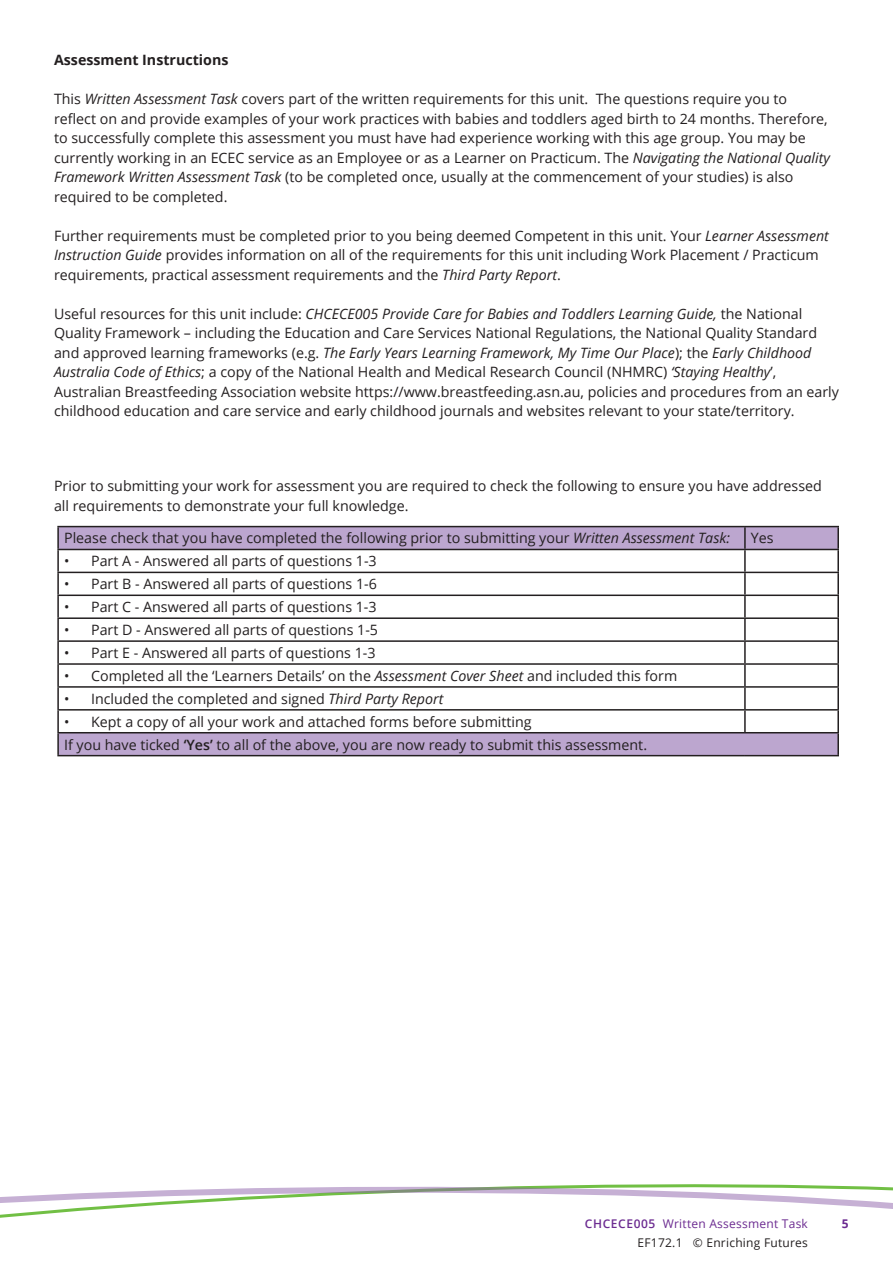
<style>
.page{position:relative;width:893px;height:1263px;background:#fff}
.page>*{position:absolute;margin:0;border:0;box-sizing:border-box;transform-origin:0 0}
.Paragraph_text{font:14.25px/19.5px "Open Sans";color:#231f20}
.Paragraph_text-2{font:700 14.25px "Open Sans";color:#231f20}
.t1{font:12px "Open Sans";letter-spacing:.02em;color:#6c2c91}
.t2{font:12px "Open Sans";letter-spacing:.02em;color:#231f20}
.t3{font:700 12px "Open Sans";color:#6c2c91}
.s1{font-style:italic}
.s2{font-weight:600}
</style>
<div class="page">
<svg style="left:0;top:1184px;width:893px;height:34px"></svg>
<svg style="left:59px;top:527px;width:778px;height:228px"></svg>
<hr style="left:57px;top:526px;width:688px;height:1px;background:#231f20">
<hr style="left:57px;top:527px;width:2px;height:22px;background:#231f20">
<hr style="left:745px;top:526px;width:94px;height:1px;background:#231f20">
<hr style="left:744px;top:527px;width:2px;height:22px;background:#231f20">
<hr style="left:837px;top:527px;width:2px;height:22px;background:#231f20">
<hr style="left:57px;top:549px;width:688px;height:1px;background:#231f20">
<hr style="left:57px;top:550px;width:2px;height:22px;background:#231f20">
<hr style="left:745px;top:549px;width:94px;height:1px;background:#231f20">
<hr style="left:744px;top:550px;width:2px;height:22px;background:#231f20">
<hr style="left:837px;top:550px;width:2px;height:22px;background:#231f20">
<hr style="left:57px;top:572px;width:688px;height:1px;background:#231f20">
<hr style="left:57px;top:573px;width:2px;height:21px;background:#231f20">
<hr style="left:745px;top:572px;width:94px;height:1px;background:#231f20">
<hr style="left:744px;top:573px;width:2px;height:21px;background:#231f20">
<hr style="left:837px;top:573px;width:2px;height:21px;background:#231f20">
<hr style="left:57px;top:594px;width:688px;height:2px;background:#231f20">
<hr style="left:57px;top:596px;width:2px;height:21px;background:#231f20">
<hr style="left:745px;top:594px;width:94px;height:2px;background:#231f20">
<hr style="left:744px;top:596px;width:2px;height:21px;background:#231f20">
<hr style="left:837px;top:596px;width:2px;height:21px;background:#231f20">
<hr style="left:57px;top:617px;width:688px;height:2px;background:#231f20">
<hr style="left:57px;top:619px;width:2px;height:21px;background:#231f20">
<hr style="left:745px;top:617px;width:94px;height:2px;background:#231f20">
<hr style="left:744px;top:619px;width:2px;height:21px;background:#231f20">
<hr style="left:837px;top:619px;width:2px;height:21px;background:#231f20">
<hr style="left:57px;top:640px;width:688px;height:2px;background:#231f20">
<hr style="left:57px;top:642px;width:2px;height:21px;background:#231f20">
<hr style="left:745px;top:640px;width:94px;height:2px;background:#231f20">
<hr style="left:744px;top:642px;width:2px;height:21px;background:#231f20">
<hr style="left:837px;top:642px;width:2px;height:21px;background:#231f20">
<hr style="left:57px;top:663px;width:688px;height:2px;background:#231f20">
<hr style="left:57px;top:665px;width:2px;height:21px;background:#231f20">
<hr style="left:745px;top:663px;width:94px;height:2px;background:#231f20">
<hr style="left:744px;top:665px;width:2px;height:21px;background:#231f20">
<hr style="left:837px;top:665px;width:2px;height:21px;background:#231f20">
<hr style="left:57px;top:686px;width:688px;height:2px;background:#231f20">
<hr style="left:57px;top:688px;width:2px;height:21px;background:#231f20">
<hr style="left:745px;top:686px;width:94px;height:2px;background:#231f20">
<hr style="left:744px;top:688px;width:2px;height:21px;background:#231f20">
<hr style="left:837px;top:688px;width:2px;height:21px;background:#231f20">
<hr style="left:57px;top:709px;width:688px;height:1px;background:#231f20">
<hr style="left:57px;top:710px;width:2px;height:22px;background:#231f20">
<hr style="left:745px;top:709px;width:94px;height:1px;background:#231f20">
<hr style="left:744px;top:710px;width:2px;height:22px;background:#231f20">
<hr style="left:837px;top:710px;width:2px;height:22px;background:#231f20">
<hr style="left:57px;top:732px;width:688px;height:1px;background:#231f20">
<hr style="left:57px;top:733px;width:2px;height:22px;background:#231f20">
<hr style="left:745px;top:732px;width:94px;height:1px;background:#231f20">
<hr style="left:837px;top:733px;width:2px;height:22px;background:#231f20">
<hr style="left:57px;top:755px;width:688px;height:1px;background:#231f20">
<hr style="left:745px;top:755px;width:94px;height:1px;background:#231f20">
<p class="Paragraph_text-2" style="left:54px;top:50px;width:176px">Assessment Instructions</p>
<p class="Paragraph_text" style="left:54px;top:89px;width:777px">This <span class="s1">Written Assessment Task</span> covers part of the written requirements for this unit. The questions require you to reflect on and provide examples of your work practices with babies and toddlers aged birth to 24 months. Therefore, to successfully complete this assessment you must have had experience working with this age group. You may be currently working in an ECEC service as an Employee or as a Learner on Practicum. The <span class="s1">Navigating the National Quality Framework Written Assessment Task</span> (to be completed once, usually at the commencement of your studies) is also required to be completed.</p>
<p class="Paragraph_text" style="left:54px;top:225px;width:776px">Further requirements must be completed prior to you being deemed Competent in this unit. Your <span class="s1">Learner Assessment<br>Instruction Guide</span> provides information on all of the requirements for this unit including Work Placement / Practicum requirements, practical assessment requirements and the <span class="s1">Third Party Report</span>.</p>
<p class="Paragraph_text" style="left:54px;top:303px;width:786px">Useful resources for this unit include: <span class="s1">CHCECE005 Provide Care for Babies and Toddlers Learning Guide,</span> the National Quality Framework – including the Education and Care Services National Regulations, the National Quality Standard and approved learning frameworks (e.g. <span class="s1">The Early Years Learning Framework, My Time Our Place</span>); the <span class="s1">Early Childhood Australia Code of Ethics</span>; a copy of the National Health and Medical Research Council (NHMRC) <span class="s1">‘Staying Healthy</span>’, Australian Breastfeeding Association website https://www.breastfeeding.asn.au, policies and procedures from an early childhood education and care service and early childhood journals and websites relevant to your state/territory.</p>
<p class="Paragraph_text" style="left:54px;top:476px;width:769px">Prior to submitting your work for assessment you are required to check the following to ensure you have addressed all requirements to demonstrate your full knowledge.</p>
<p class="Paragraph_text" style="left:64px;top:528px;width:667px">Please check that you have completed the following prior to submitting your <span class="s1">Written Assessment Task:</span></p>
<p class="Paragraph_text" style="left:751px;top:528px;width:24px">Yes</p>
<p class="Paragraph_text" style="left:64px;top:551px;width:314px">• Part A - Answered all parts of questions 1-3</p>
<p class="Paragraph_text" style="left:64px;top:574px;width:314px">• Part B - Answered all parts of questions 1-6</p>
<p class="Paragraph_text" style="left:64px;top:597px;width:314px">• Part C - Answered all parts of questions 1-3</p>
<p class="Paragraph_text" style="left:64px;top:620px;width:315px">• Part D - Answered all parts of questions 1-5</p>
<p class="Paragraph_text" style="left:64px;top:643px;width:313px">• Part E - Answered all parts of questions 1-3</p>
<p class="Paragraph_text" style="left:64px;top:666px;width:615px">• Completed all the ‘Learners Details’ on the <span class="s1">Assessment Cover Sheet</span> and included this form</p>
<p class="Paragraph_text" style="left:64px;top:688px;width:381px">• Included the completed and signed <span class="s1">Third Party Report</span></p>
<p class="Paragraph_text" style="left:64px;top:711px;width:469px">• Kept a copy of all your work and attached forms before submitting</p>
<p class="Paragraph_text" style="left:64px;top:734px;width:584px">If you have ticked <span class="s2">‘Yes’</span> to all of the above, you are now ready to submit this assessment.</p>
<p class="t1" style="left:585px;top:1215px;width:225px"><span class="s2">CHCECE005</span> Written Assessment Task</p>
<p class="t3" style="left:842px;top:1215px;width:8px">5</p>
<p class="t2" style="left:638px;top:1234px;width:172px">EF172.1 © Enriching Futures</p>
</div>
